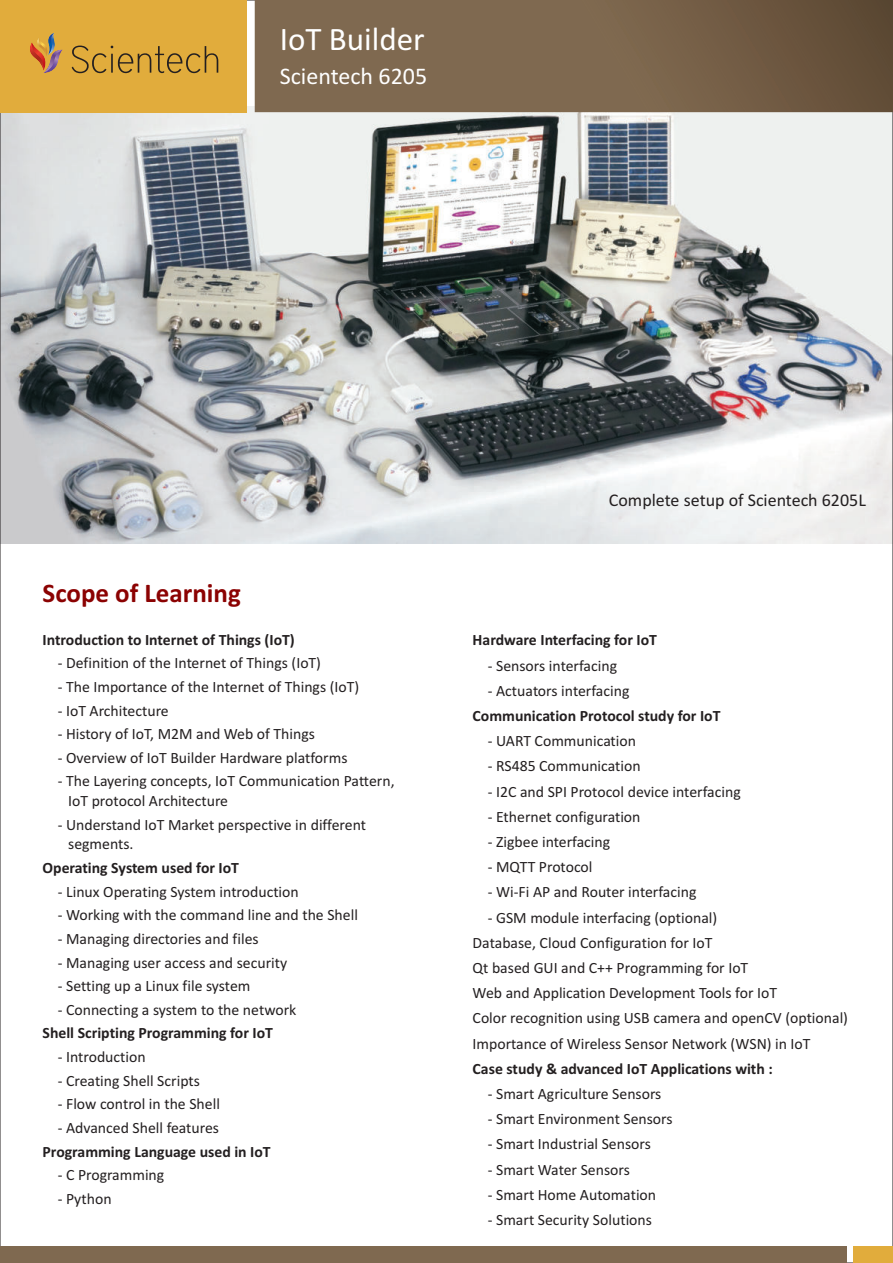
<style>
.page{position:relative;width:893px;height:1263px;background:#fff}
.page>*{position:absolute;margin:0;border:0;box-sizing:border-box;transform-origin:0 0}
.t1{font:33px "Calibri";color:#fff}
.t2{font:700 27px "Calibri";color:#8b0202}
.t3{font:24px "Calibri";color:#fff}
.t4{font:18px "Calibri";color:#231f20}
.t5{font:15.75px/25.2px "Calibri";color:#231f20}
.t6{font:700 15.75px "Calibri";color:#231f20}
</style>
<div class="page">
<img style="left:2px;top:107px;width:889px;height:436px">
<div style="left:0;top:1246px;width:846px;height:17px;background:#7f6950"></div>
<div style="left:854px;top:1246px;width:39px;height:17px;background:#e1ac3c"></div>
<svg style="left:254px;top:0;width:639px;height:112px;background:#78624a"></svg>
<div style="left:0;top:0;width:246px;height:112px;background:#e1ac3c"></div>
<svg style="left:72px;top:46px;width:146px;height:27px"></svg>
<svg style="left:30px;top:33px;width:32px;height:40px"></svg>
<h1 class="t1" style="left:280px;top:26px;width:146px">IoT Builder</h1>
<h3 class="t3" style="left:280px;top:66px;width:149px">Scientech 6205</h3>
<h2 class="t2" style="left:43px;top:582px;width:200px">Scope of Learning</h2>
<p class="t6" style="left:43px;top:633px;width:254px">Introduction to Internet of Things (IoT)</p>
<p class="t5" style="left:58px;top:651px;width:265px">- Definition of the Internet of Things (IoT)</p>
<p class="t5" style="left:58px;top:675px;width:303px">- The Importance of the Internet of Things (IoT)</p>
<p class="t5" style="left:58px;top:699px;width:113px">- IoT Architecture</p>
<p class="t5" style="left:58px;top:722px;width:259px">- History of IoT, M2M and Web of Things</p>
<p class="t5" style="left:58px;top:746px;width:291px">- Overview of IoT Builder Hardware platforms</p>
<p class="t5" style="left:68px;top:772px;width:328px;line-height:19.6px;text-indent:-10px">- The Layering concepts, IoT Communication Pattern,<br>IoT protocol Architecture</p>
<p class="t5" style="left:68px;top:816px;width:299px;line-height:19.6px;text-indent:-10px">- Understand IoT Market perspective in different segments.</p>
<p class="t6" style="left:43px;top:861px;width:198px">Operating System used for IoT</p>
<p class="t5" style="left:58px;top:880px;width:243px">- Linux Operating System introduction</p>
<p class="t5" style="left:58px;top:903px;width:302px">- Working with the command line and the Shell</p>
<p class="t5" style="left:58px;top:927px;width:202px">- Managing directories and files</p>
<p class="t5" style="left:58px;top:951px;width:231px">- Managing user access and security</p>
<p class="t5" style="left:58px;top:974px;width:194px">- Setting up a Linux file system</p>
<p class="t5" style="left:58px;top:998px;width:240px">- Connecting a system to the network</p>
<p class="t6" style="left:43px;top:1027px;width:232px">Shell Scripting Programming for IoT</p>
<p class="t5" style="left:58px;top:1045px;width:89px">- Introduction</p>
<p class="t5" style="left:58px;top:1069px;width:144px">- Creating Shell Scripts</p>
<p class="t5" style="left:58px;top:1092px;width:164px">- Flow control in the Shell</p>
<p class="t5" style="left:58px;top:1116px;width:163px">- Advanced Shell features</p>
<p class="t6" style="left:43px;top:1145px;width:230px">Programming Language used in IoT</p>
<p class="t5" style="left:58px;top:1163px;width:108px">- C Programming</p>
<p class="t5" style="left:58px;top:1187px;width:55px">- Python</p>
<p class="t4" style="left:609px;top:493px;width:258px">Complete setup of Scientech 6205L</p>
<p class="t6" style="left:473px;top:634px;width:186px">Hardware Interfacing for IoT</p>
<p class="t5" style="left:488px;top:654px;width:131px">- Sensors interfacing</p>
<p class="t5" style="left:488px;top:679px;width:143px">- Actuators interfacing</p>
<p class="t6" style="left:473px;top:709px;width:249px">Communication Protocol study for IoT</p>
<p class="t5" style="left:488px;top:729px;width:150px">- UART Communication</p>
<p class="t5" style="left:488px;top:754px;width:154px">- RS485 Communication</p>
<p class="t5" style="left:488px;top:780px;width:254px">- I2C and SPI Protocol device interfacing</p>
<p class="t5" style="left:488px;top:805px;width:154px">- Ethernet configuration</p>
<p class="t5" style="left:488px;top:830px;width:124px">- Zigbee interfacing</p>
<p class="t5" style="left:488px;top:855px;width:106px">- MQTT Protocol</p>
<p class="t5" style="left:488px;top:880px;width:210px">- Wi-Fi AP and Router interfacing</p>
<p class="t5" style="left:473px;top:906px;width:306px;text-indent:15px">- GSM module interfacing (optional)<br>Database, Cloud Configuration for IoT<br>Qt based GUI and C++ Programming for IoT Web and Application Development Tools for IoT</p>
<p class="t5" style="left:473px;top:1032px;width:339px">Importance of Wireless Sensor Network (WSN) in IoT</p>
<p class="t6" style="left:473px;top:1062px;width:302px">Case study &amp; advanced IoT Applications with :</p>
<p class="t5" style="left:488px;top:1082px;width:175px">- Smart Agriculture Sensors</p>
<p class="t5" style="left:488px;top:1107px;width:186px">- Smart Environment Sensors</p>
<p class="t5" style="left:488px;top:1132px;width:165px">- Smart Industrial Sensors</p>
<p class="t5" style="left:488px;top:1158px;width:144px">- Smart Water Sensors</p>
<p class="t5" style="left:488px;top:1183px;width:170px">- Smart Home Automation</p>
<p class="t5" style="left:488px;top:1208px;width:166px">- Smart Security Solutions</p>
<p class="t5" style="left:473px;top:1006px;width:377px">Color recognition using USB camera and openCV (optional)</p>
</div>
